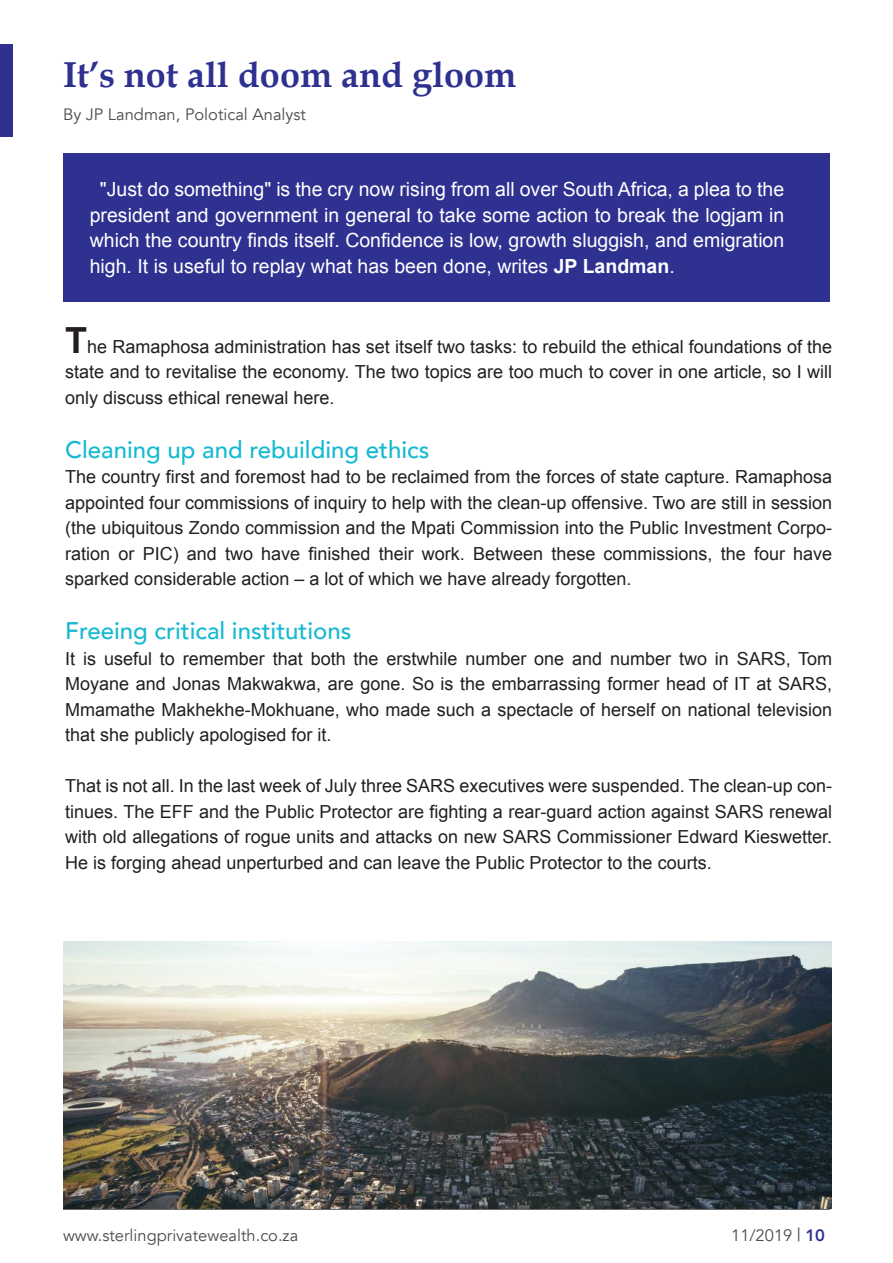
<style>
.page{position:relative;width:893px;height:1263px;background:#fff}
.page>*{position:absolute;margin:0;border:0;box-sizing:border-box;transform-origin:0 0}
.t1{font:700 36px "Book Antiqua";color:#2f3190}
.t2{font:500 24px "Avenir";color:#15b9d1}
.t3{font:19.5px/25.5px "Arial";color:#fff;text-align:justify}
.t4{font:18px/25.5px "Arial";color:#241f1f;text-align:justify}
.t5{font:16.5px "Avenir";color:#4e4b4c}
.s1{font-weight:700}
.s2{font-weight:700;font-size:36px}
.s3{font-size:18px}
.s4{font-weight:800;color:#2f348e}
</style>
<div class="page">
<hr style="left:63px;top:1209px;width:767px;height:1px;background:#4e4b4c">
<div style="left:0;top:44px;width:13px;height:93px;background:#2f3190"></div>
<div style="left:63px;top:154px;width:767px;height:148px;background:#2f3190"></div>
<img style="left:63px;top:941px;width:768px;height:268px">
<h1 class="t1" style="left:63px;top:50px;width:455px">It’s not all doom and gloom</h1>
<p class="t5" style="left:63px;top:104px;width:244px">By JP Landman, Polotical Analyst</p>
<p class="t3" style="left:90px;top:177px;width:696px;text-indent:10px">"Just do something" is the cry now rising from all over South Africa, a plea to the president and government in general to take some action to break the logjam in which the country finds itself. Confidence is low, growth sluggish, and emigration high. It is useful to replay what has been done, writes <span class="s1">JP Landman</span>.</p>
<p class="t4" style="left:65px;top:334px;width:768px"><span class="s2">T</span>he Ramaphosa administration has set itself two tasks: to rebuild the ethical foundations of the state and to revitalise the economy. The two topics are too much to cover in one article, so I will only discuss ethical renewal here.</p>
<h2 class="t2" style="left:65px;top:428px;width:366px">Cleaning up and rebuilding ethics</h2>
<p class="t4" style="left:65px;top:464px;width:768px">The country first and foremost had to be reclaimed from the forces of state capture. Ramaphosa appointed four commissions of inquiry to help with the clean-up offensive. Two are still in session (the ubiquitous Zondo commission and the Mpati Commission into the Public Investment Corpo&shy;ration or PIC) and two have finished their work. Between these commissions, the four have sparked considerable action – a lot of which we have already forgotten.</p>
<h2 class="t2" style="left:65px;top:610px;width:288px">Freeing critical institutions</h2>
<p class="t4" style="left:65px;top:646px;width:768px">It is useful to remember that both the erstwhile number one and number two in SARS, Tom Moyane and Jonas Makwakwa, are gone. So is the embarrassing former head of IT at SARS, Mmamathe Makhekhe-Mokhuane, who made such a spectacle of herself on national television that she publicly apologised for it.</p>
<p class="t4" style="left:65px;top:773px;width:768px">That is not all. In the last week of July three SARS executives were suspended. The clean-up con&shy;tinues. The EFF and the Public Protector are fighting a rear-guard action against SARS renewal with old allegations of rogue units and attacks on new SARS Commissioner Edward Kieswetter.<br>He is forging ahead unperturbed and can leave the Public Protector to the courts.</p>
<p class="t5" style="left:63px;top:1225px;width:237px">www.sterlingprivatewealth.co.za</p>
<p class="t5" style="left:731px;top:1225px;width:95px">11/2019 <span class="s3">|</span> <span class="s4">10</span></p>
</div>
